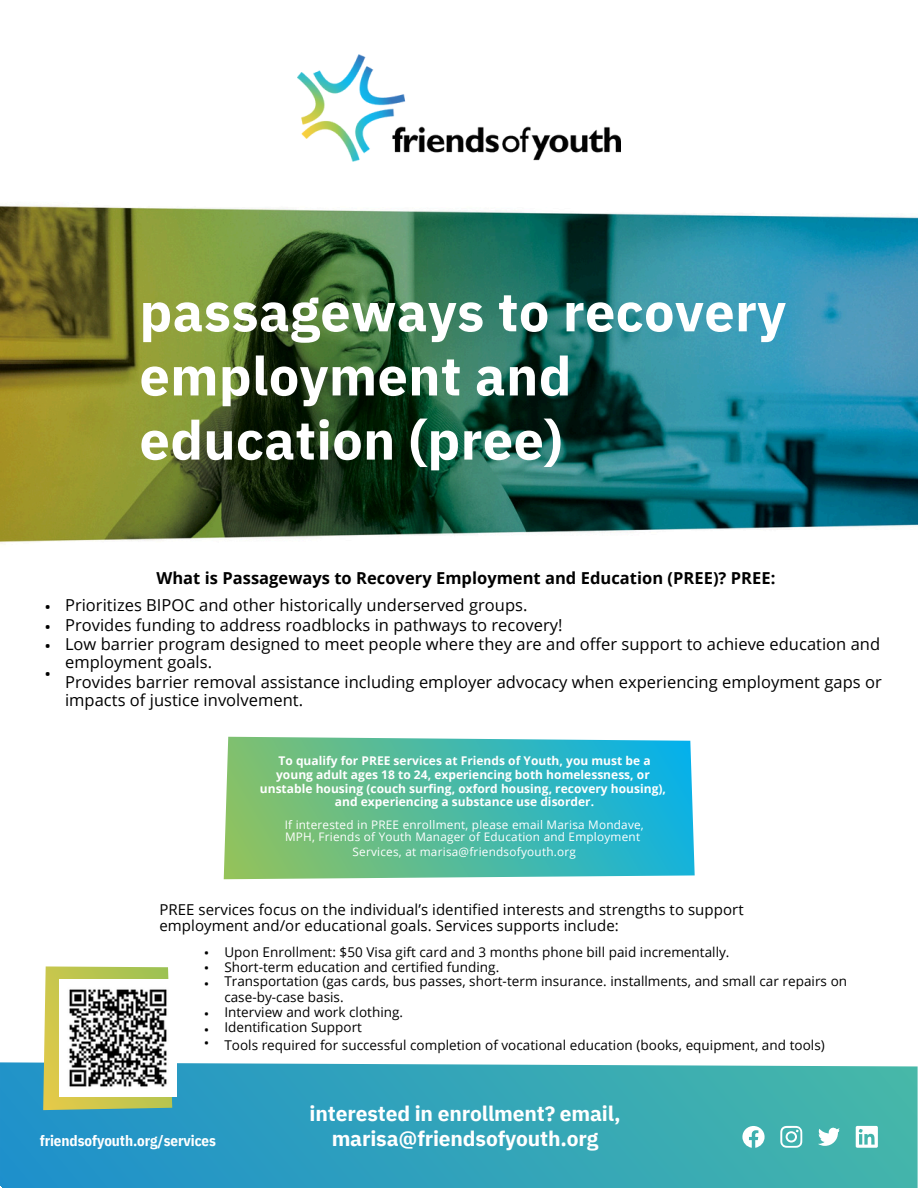
<style>
.page{position:relative;width:918px;height:1188px;background:#fff}
.page>*{position:absolute;margin:0;border:0;box-sizing:border-box;transform-origin:0 0}
.t1{font:700 54px/64.2px "IBM Plex Sans";letter-spacing:.005em;color:#fff}
.t2{font:700 21px "IBM Plex Sans";letter-spacing:-.005em;color:#fff}
.t3{font:16.5px/19.2px "Open Sans";color:#000}
.t4{font:700 16.5px "Open Sans";color:#000}
.t5{font:16.5px/20.2px "IBM Plex Sans Cond";color:#000}
.t6{font:15px/16.8px "Open Sans";letter-spacing:.005em;color:#000}
.t7{font:700 15px "IBM Plex Sans Cond";letter-spacing:-.005em;color:#fff}
.t8{font:13.5px/15px "Open Sans";letter-spacing:.005em;color:#000}
.t9{font:13.5px/14.7px "IBM Plex Sans Cond";color:#000}
.t10{font:700 12px/13.5px "Open Sans";color:#fff}
.t11{font:11.7px/12.3px "Open Sans";letter-spacing:.02em;color:#fff}
</style>
<div class="page">
<img style="left:0;top:205px;width:918px;height:675px">
<svg style="left:224px;top:737px;width:471px;height:142px;background:#52bba6"></svg>
<svg style="left:0;top:1062px;width:918px;height:126px;background:#36a5ba"></svg>
<svg style="left:742px;top:1126px;width:23px;height:22px"></svg>
<svg style="left:780px;top:1126px;width:22px;height:22px"></svg>
<svg style="left:856px;top:1126px;width:22px;height:22px"></svg>
<svg style="left:818px;top:1127px;width:22px;height:19px"></svg>
<img style="left:297px;top:54px;width:324px;height:108px">
<svg style="left:43px;top:966px;width:129px;height:144px;background:#c8ca62"></svg>
<img style="left:60px;top:979px;width:117px;height:117px">
<h3 class="t1" style="left:140px;top:279px;width:648px">passageways to recovery employment and education (pree)</h3>
<p class="t5" style="left:45px;top:595px;width:7px">• •</p>
<p class="t5" style="left:45px;top:635px;width:7px">•</p>
<h4 class="t5" style="left:45px;top:663px;width:7px">•</h4>
<p class="t4" style="left:156px;top:566px;width:620px">What is Passageways to Recovery Employment and Education (PREE)? PREE:</p>
<h6 class="t3" style="left:65px;top:595px;width:817px">Prioritizes BIPOC and other historically underserved groups.<br>Provides funding to address roadblocks in pathways to recovery!<br>Low barrier program designed to meet people where they are and offer support to achieve education and employment goals.</h6>
<h6 class="t3" style="left:65px;top:673px;width:818px;line-height:18px">Provides barrier removal assistance including employer advocacy when experiencing employment gaps or impacts of justice involvement.</h6>
<p class="t10" style="left:276px;top:754px;width:376px">To qualify for PREE services at Friends of Youth, you must be a young adult ages 18 to 24, experiencing both homelessness, or</p>
<p class="t10" style="left:260px;top:782px;width:408px">unstable housing (couch surfing, oxford housing, recovery housing),</p>
<h4 class="t10" style="left:335px;top:794px;width:261px">and experiencing a substance use disorder.</h4>
<p class="t11" style="left:285px;top:818px;width:361px">If interested in PREE enrollment, please email Marisa Mondave,<br>MPH, Friends of Youth Manager of Education and Employment</p>
<p class="t11" style="left:352px;top:845px;width:225px">Services, at marisa@friendsofyouth.org</p>
<p class="t6" style="left:159px;top:900px;width:586px">PREE services focus on the individual’s identified interests and strengths to support employment and/or educational goals. Services supports include:</p>
<p class="t9" style="left:204px;top:945px;width:6px">• •</p>
<p class="t9" style="left:204px;top:975px;width:6px">•</p>
<p class="t9" style="left:204px;top:1006px;width:6px">•</p>
<p class="t9" style="left:204px;top:1021px;width:6px">•</p>
<p class="t9" style="left:204px;top:1035px;width:6px">•</p>
<p class="t8" style="left:224px;top:944px;width:624px">Upon Enrollment: $50 Visa gift card and 3 months phone bill paid incrementally.<br>Short-term education and certified funding.<br>Transportation (gas cards, bus passes, short-term insurance. installments, and small car repairs on case-by-case basis.<br>Interview and work clothing.<br>Identification Support</p>
<p class="t8" style="left:224px;top:1038px;width:602px">Tools required for successful completion of vocational education (books, equipment, and tools)</p>
<p class="t2" style="left:310px;top:1099px;width:312px">interested in enrollment? email,</p>
<h5 class="t7" style="left:40px;top:1131px;width:178px">friendsofyouth.org/services</h5>
<p class="t2" style="left:332px;top:1124px;width:268px">marisa@friendsofyouth.org</p>
</div>
